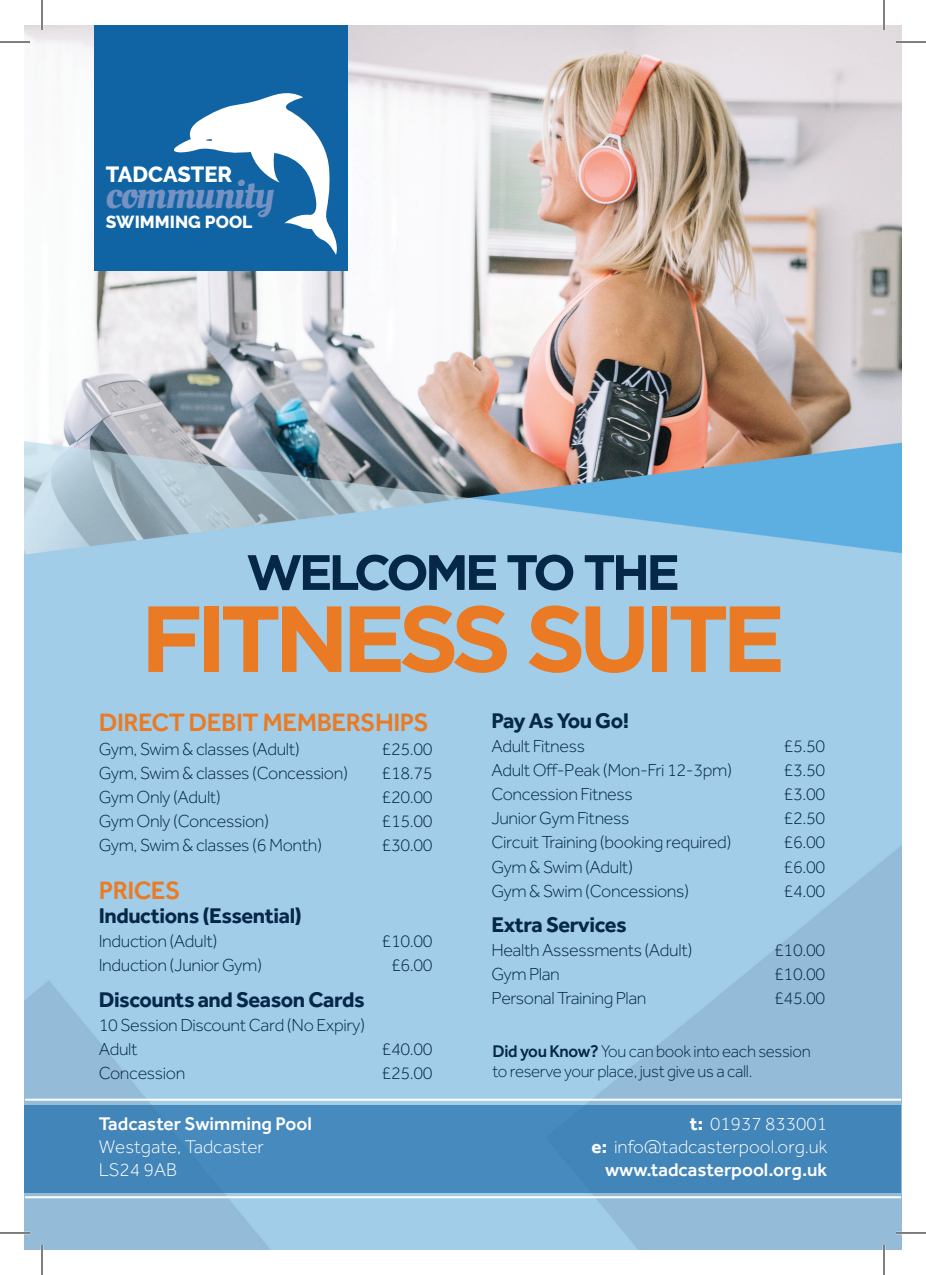
<style>
.page{position:relative;width:926px;height:1275px;background:#fff}
.page>*{position:absolute;margin:0;border:0;box-sizing:border-box;transform-origin:0 0}
.t1{font:700 93.6px "Gotham";letter-spacing:-.08em;color:#ea7b24}
.t2{font:700 49.6px "Gotham";letter-spacing:-.08em;color:#052748}
.t3{font:41.6px "Oleo Script";letter-spacing:-.03em;color:#7692c2}
.t4{font:500 26px "Effra";letter-spacing:-.02em;color:#ea7b24}
.t5{font:700 22px "Effra";letter-spacing:-.02em;color:#052748}
.t6{font:800 21.8px "Raleway";letter-spacing:-.005em;color:#fff}
.t7{font:300 19px/22.8px "Effra";color:#fff}
.t8{font:500 19px "Effra";color:#fff}
.t9{font:300 18px "Effra";letter-spacing:-.02em;color:#052748}
.t10{font:300 17.4px/19.6px "Effra";letter-spacing:-.02em;color:#052748}
.t11{font:800 17.4px "Raleway";color:#fff}
.s1{font-weight:500}
.s2{font-weight:700}
</style>
<div class="page">
<img style="left:25px;top:25px;width:876px;height:1225px">
<div style="left:25px;top:1105px;width:876px;height:87px;background:#4285b8"></div>
<div style="left:94px;top:25px;width:254px;height:246px;background:#1064a4"></div>
<svg style="left:174px;top:93px;width:163px;height:162px"></svg>
<hr style="left:25px;top:1098px;width:876px;height:2px;background:#fff">
<hr style="left:25px;top:1196px;width:876px;height:2px;background:#fff">
<hr style="left:0;top:41px;width:30px;height:2px;background:#fff">
<hr style="left:896px;top:41px;width:30px;height:2px;background:#fff">
<hr style="left:0;top:1231px;width:30px;height:3px;background:#fff">
<hr style="left:896px;top:1231px;width:30px;height:3px;background:#fff">
<hr style="left:41px;top:0;width:2px;height:30px;background:#fff">
<hr style="left:41px;top:1245px;width:2px;height:30px;background:#fff">
<hr style="left:883px;top:0;width:2px;height:30px;background:#fff">
<hr style="left:883px;top:1245px;width:2px;height:30px;background:#fff">
<hr style="left:0;top:42px;width:30px;height:1px;background:#000">
<hr style="left:896px;top:42px;width:30px;height:1px;background:#000">
<hr style="left:0;top:1232px;width:30px;height:1px;background:#000">
<hr style="left:896px;top:1232px;width:30px;height:1px;background:#000">
<hr style="left:42px;top:0;width:1px;height:30px;background:#000">
<hr style="left:42px;top:1245px;width:1px;height:30px;background:#000">
<hr style="left:884px;top:0;width:1px;height:30px;background:#000">
<hr style="left:884px;top:1245px;width:1px;height:30px;background:#000">
<p class="t6" style="left:106px;top:162px;width:128px">TADCASTER</p>
<p class="t11" style="left:106px;top:212px;width:148px">SWIMMING POOL</p>
<p class="t3" style="left:106px;top:169px;width:170px">community</p>
<p class="t2" style="left:246px;top:539px;width:436px">WELCOME TO THE</p>
<p class="t1" style="left:140px;top:577px;width:647px">FITNESS SUITE</p>
<p class="t4" style="left:99px;top:707px;width:332px">DIRECT DEBIT MEMBERSHIPS</p>
<p class="t9" style="left:99px;top:739px;width:203px">Gym, Swim &amp; classes (Adult)</p>
<p class="t9" style="left:382px;top:739px;width:53px">£25.00</p>
<p class="t9" style="left:99px;top:763px;width:251px">Gym, Swim &amp; classes (Concession)</p>
<p class="t9" style="left:382px;top:763px;width:53px">£18.75</p>
<p class="t9" style="left:99px;top:787px;width:124px">Gym Only (Adult)</p>
<p class="t9" style="left:382px;top:787px;width:53px">£20.00</p>
<p class="t9" style="left:99px;top:811px;width:172px">Gym Only (Concession)</p>
<p class="t9" style="left:382px;top:811px;width:53px">£15.00</p>
<p class="t9" style="left:99px;top:835px;width:225px">Gym, Swim &amp; classes (6 Month)</p>
<p class="t9" style="left:382px;top:835px;width:53px">£30.00</p>
<p class="t4" style="left:99px;top:875px;width:83px">PRICES</p>
<p class="t5" style="left:99px;top:902px;width:205px">Inductions (Essential)</p>
<p class="t9" style="left:99px;top:931px;width:120px">Induction (Adult)</p>
<p class="t9" style="left:382px;top:931px;width:53px">£10.00</p>
<p class="t9" style="left:99px;top:955px;width:165px">Induction (Junior Gym)</p>
<p class="t9" style="left:391px;top:955px;width:43px">£6.00</p>
<p class="t5" style="left:99px;top:985px;width:268px">Discounts and Season Cards</p>
<p class="t9" style="left:99px;top:1014px;width:268px">10 Session Discount Card (No Expiry)</p>
<p class="t9" style="left:99px;top:1038px;width:40px">Adult</p>
<p class="t9" style="left:382px;top:1038px;width:53px">£40.00</p>
<p class="t9" style="left:99px;top:1062px;width:88px">Concession</p>
<p class="t9" style="left:382px;top:1062px;width:53px">£25.00</p>
<p class="t7" style="left:99px;top:1112px;width:215px"><span class="s1">Tadcaster Swimming Pool<br></span>Westgate, Tadcaster<br>LS24 9AB</p>
<p class="t5" style="left:491px;top:707px;width:139px">Pay As You Go!</p>
<p class="t9" style="left:491px;top:736px;width:95px">Adult Fitness</p>
<p class="t9" style="left:784px;top:736px;width:43px">£5.50</p>
<p class="t9" style="left:491px;top:760px;width:242px">Adult Off-Peak (Mon-Fri 12-3pm)</p>
<p class="t9" style="left:784px;top:760px;width:43px">£3.50</p>
<p class="t9" style="left:491px;top:784px;width:143px">Concession Fitness</p>
<p class="t9" style="left:784px;top:784px;width:43px">£3.00</p>
<p class="t9" style="left:491px;top:808px;width:140px">Junior Gym Fitness</p>
<p class="t9" style="left:784px;top:808px;width:43px">£2.50</p>
<p class="t9" style="left:491px;top:832px;width:242px">Circuit Training (booking required)</p>
<p class="t9" style="left:784px;top:832px;width:43px">£6.00</p>
<p class="t9" style="left:491px;top:856px;width:143px">Gym &amp; Swim (Adult)</p>
<p class="t9" style="left:784px;top:856px;width:43px">£6.00</p>
<p class="t9" style="left:491px;top:880px;width:199px">Gym &amp; Swim (Concessions)</p>
<p class="t9" style="left:784px;top:880px;width:43px">£4.00</p>
<p class="t5" style="left:491px;top:911px;width:137px">Extra Services</p>
<p class="t9" style="left:491px;top:939px;width:203px">Health Assessments (Adult)</p>
<p class="t9" style="left:774px;top:939px;width:53px">£10.00</p>
<p class="t9" style="left:491px;top:963px;width:70px">Gym Plan</p>
<p class="t9" style="left:774px;top:963px;width:53px">£10.00</p>
<p class="t9" style="left:491px;top:987px;width:157px">Personal Training Plan</p>
<p class="t9" style="left:774px;top:987px;width:53px">£45.00</p>
<p class="t10" style="left:492px;top:1041px;width:320px"><span class="s1">Did you Know?</span> You can book into each session to reserve your place, just give us a call.</p>
<p class="t7" style="left:690px;top:1112px;width:139px"><span class="s2">t:</span> 01937 833001</p>
<p class="t7" style="left:592px;top:1135px;width:237px"><span class="s2">e:</span> info@tadcasterpool.org.uk</p>
<p class="t8" style="left:605px;top:1158px;width:224px">www.tadcasterpool.org.uk</p>
</div>
